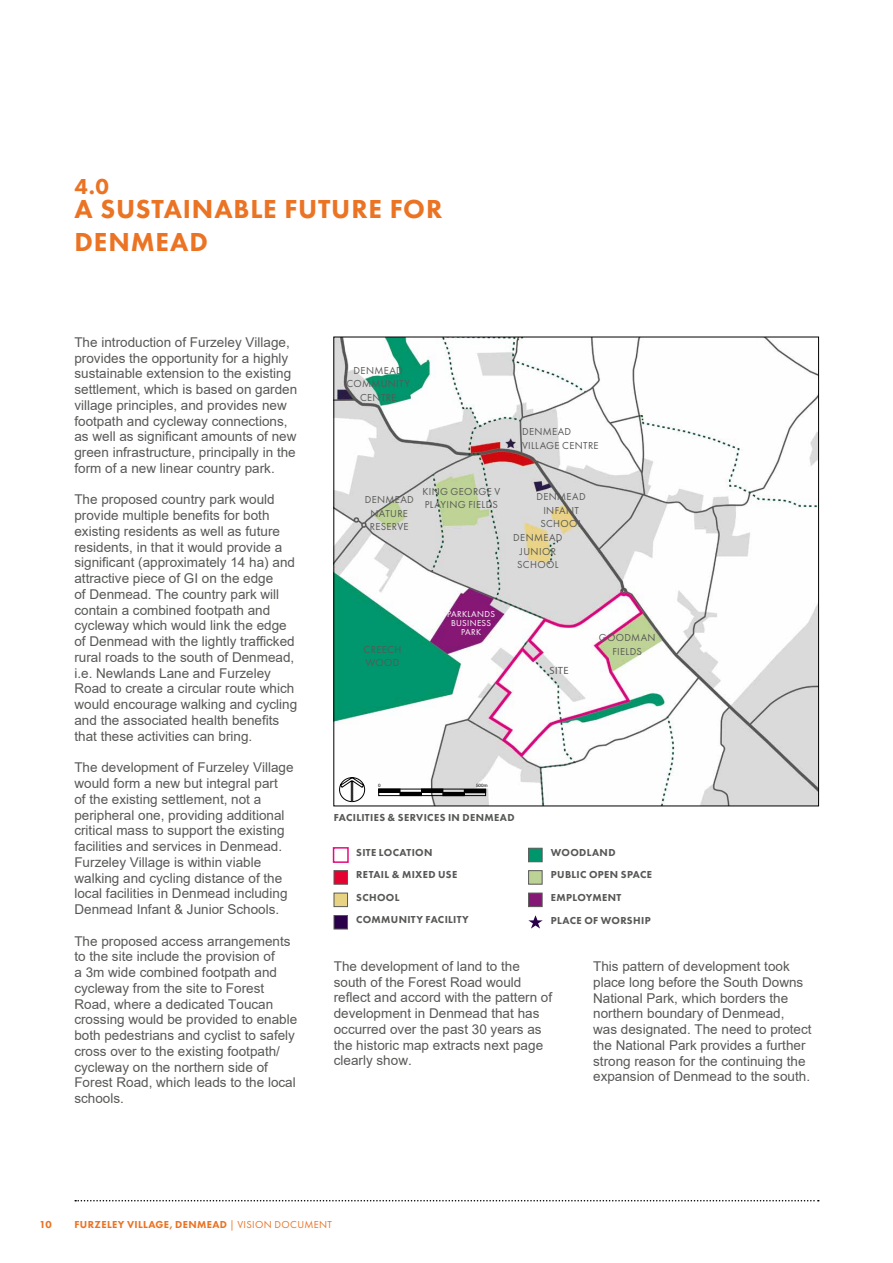
<style>
.page{position:relative;width:893px;height:1263px;background:#fff}
.page>*{position:absolute;margin:0;border:0;box-sizing:border-box;transform-origin:0 0}
.t1{font:800 27px/32.4px "Futura PT";letter-spacing:.03em;color:#eb7324}
.t2{font:800 22.5px "Futura PT";color:#eb7324}
.t3{font:13.5px/15.8px "Arial";color:#575956}
.t4{font:10.5px/13.5px "Futura PT";letter-spacing:.035em;color:#575956;text-align:center}
.t5{font:800 10.5px/22.4px "Futura PT";letter-spacing:.035em;color:#575956}
.t6{font:800 10.5px "Futura PT";letter-spacing:.035em;color:#eb7324}
.t7{font:10.5px "Myriad Pro";color:#575956}
.t8{font:9px/9px "Futura PT";letter-spacing:.035em;color:#fff;text-align:center}
.t9{font:4.5px "Arial";color:#000}
.s1{font-weight:400}
</style>
<div class="page">
<svg style="left:75px;top:1200px;width:744px;height:1px"></svg>
<img style="left:336px;top:339px;width:481px;height:465px">
<div style="left:528px;top:870px;width:14px;height:14px;background:#bdd395;border:1px solid #575956"></div>
<div style="left:334px;top:870px;width:14px;height:14px;background:#e40231;border:1px solid #575956"></div>
<div style="left:528px;top:893px;width:14px;height:14px;background:#861875;border:1px solid #575956"></div>
<div style="left:334px;top:893px;width:14px;height:14px;background:#e8d384;border:1px solid #575956"></div>
<div style="left:334px;top:915px;width:14px;height:14px;background:#2a004a;border:1px solid #575956"></div>
<div style="left:528px;top:848px;width:14px;height:14px;background:#00966b;border:1px solid #575956"></div>
<svg style="left:528px;top:915px;width:15px;height:13px"></svg>
<div style="left:333px;top:847px;width:16px;height:16px;border:2px solid #e50b7e"></div>
<svg style="left:339px;top:777px;width:26px;height:25px"></svg>
<div style="left:379px;top:789px;width:107px;height:7px;border:1px solid #000"></div>
<div style="left:379px;top:789px;width:21px;height:3px;border:1px solid #000"></div>
<div style="left:400px;top:792px;width:21px;height:4px;border:1px solid #000"></div>
<div style="left:421px;top:789px;width:22px;height:3px;border:1px solid #000"></div>
<div style="left:443px;top:792px;width:21px;height:4px;border:1px solid #000"></div>
<div style="left:464px;top:789px;width:22px;height:4px;border:1px solid #000"></div>
<h2 class="t2" style="left:74px;top:172px;width:36px">4.0</h2>
<h1 class="t1" style="left:75px;top:193px;width:369px">A SUSTAINABLE FUTURE FOR<br>DENMEAD</h1>
<p class="t3" style="left:74px;top:334px;width:224px">The introduction of Furzeley Village, provides the opportunity for a highly sustainable extension to the existing settlement, which is based on garden village principles, and provides new footpath and cycleway connections, as well as significant amounts of new green infrastructure, principally in the form of a new linear country park.</p>
<p class="t3" style="left:74px;top:492px;width:224px">The proposed country park would provide multiple benefits for both existing residents as well as future residents, in that it would provide a significant (approximately 14 ha) and attractive piece of GI on the edge<br>of Denmead. The country park will contain a combined footpath and cycleway which would link the edge of Denmead with the lightly trafficked rural roads to the south of Denmead, i.e. Newlands Lane and Furzeley Road to create a circular route which would encourage walking and cycling and the associated health benefits that these activities can bring.</p>
<p class="t3" style="left:74px;top:759px;width:221px">The development of Furzeley Village would form a new but integral part<br>of the existing settlement, not a peripheral one, providing additional critical mass to support the existing facilities and services in Denmead.<br>Furzeley Village is within viable walking and cycling distance of the local facilities in Denmead including Denmead Infant &amp; Junior Schools.</p>
<p class="t3" style="left:74px;top:933px;width:224px">The proposed access arrangements to the site include the provision of<br>a 3m wide combined footpath and cycleway from the site to Forest<br>Road, where a dedicated Toucan crossing would be provided to enable both pedestrians and cyclist to safely cross over to the existing footpath/ cycleway on the northern side of<br>Forest Road, which leads to the local schools.</p>
<p class="t4" style="left:347px;top:363px;width:65px">DENMEAD<br>COMMUNITY<br>CENTRE</p>
<p class="t4" style="left:522px;top:425px;width:78px;text-align:left">DENMEAD<br>VILLAGE CENTRE</p>
<p class="t4" style="left:365px;top:493px;width:51px">DENMEAD<br>NATURE<br>RESERVE</p>
<p class="t4" style="left:422px;top:485px;width:79px;text-align:left">KING GEORGE V<br>PLAYING FIELDS</p>
<p class="t4" style="left:536px;top:490px;width:51px">DENMEAD<br>INFANT<br>SCHOOL</p>
<p class="t4" style="left:513px;top:531px;width:51px">DENMEAD<br>JUNIOR<br>SCHOOL</p>
<p class="t4" style="left:364px;top:642px;width:39px;text-align:left">CREECH<br>WOOD</p>
<p class="t8" style="left:447px;top:609px;width:49px">PARKLANDS<br>BUSINESS<br>PARK</p>
<p class="t7" style="left:550px;top:663px;width:21px">SITE</p>
<p class="t4" style="left:599px;top:631px;width:58px">GOODMAN<br>FIELDS</p>
<p class="t9" style="left:378px;top:782px;width:4px">0</p>
<p class="t9" style="left:476px;top:782px;width:13px">500m</p>
<p class="t5" style="left:334px;top:806px;width:182px">FACILITIES &amp; SERVICES IN DENMEAD</p>
<p class="t5" style="left:356px;top:841px;width:103px">SITE LOCATION<br>RETAIL &amp; MIXED USE</p>
<p class="t5" style="left:551px;top:841px;width:66px">WOODLAND</p>
<p class="t5" style="left:551px;top:864px;width:103px">PUBLIC OPEN SPACE</p>
<p class="t5" style="left:356px;top:886px;width:45px">SCHOOL</p>
<p class="t5" style="left:551px;top:886px;width:72px">EMPLOYMENT</p>
<p class="t5" style="left:356px;top:908px;width:114px">COMMUNITY FACILITY</p>
<p class="t5" style="left:551px;top:909px;width:101px">PLACE OF WORSHIP</p>
<p class="t3" style="left:334px;top:958px;width:220px">The development of land to the south of the Forest Road would reflect and accord with the pattern of development in Denmead that has occurred over the past 30 years as the historic map extracts next page clearly show.</p>
<p class="t3" style="left:593px;top:958px;width:220px">This pattern of development took place long before the South Downs National Park, which borders the northern boundary of Denmead, was designated. The need to protect the National Park provides a further strong reason for the continuing the expansion of Denmead to the south.</p>
<p class="t6" style="left:40px;top:1218px;width:14px">10</p>
<p class="t6" style="left:74px;top:1218px;width:259px">FURZELEY VILLAGE, DENMEAD <span class="s1">| VISION DOCUMENT</span></p>
</div>
